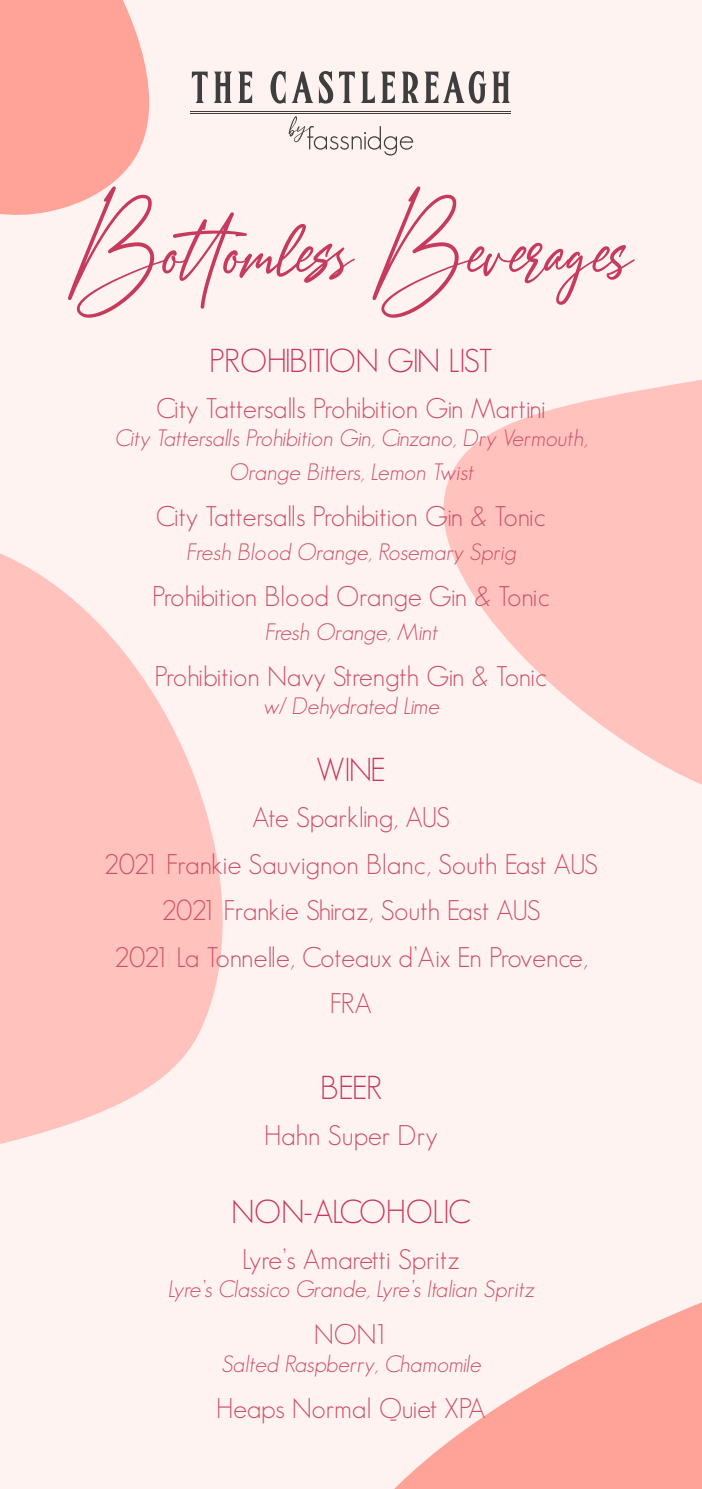
<style>
.page{position:relative;width:702px;height:1489px;background:#fff}
.page>*{position:absolute;margin:0;border:0;box-sizing:border-box;transform-origin:0 0}
.t1{font:95px "Amostely Signature";color:#c63a5d}
.t2{font:300 32.5px "Geosans";letter-spacing:-.045em;color:#c6385e}
.t3{font:300 32.5px "Geosans";letter-spacing:-.01em;color:#c6385e}
.t4{font:300 27.75px/46.5px "Geosans";color:#cc5168;text-align:center}
.t5{font:300 27.75px "Geosans";letter-spacing:-.02em;color:#cc5168}
.t6{font:300 23.25px/33.5px "Geosans";color:#cc5168;text-align:center}
</style>
<div class="page">
<div style="left:0;top:0;width:702px;height:1488px;background:#fff3f1"></div>
<svg style="left:421px;top:111px;width:281px;height:674px"></svg>
<svg style="left:0;top:553px;width:223px;height:591px;fill:#ffc2bd"></svg>
<svg style="left:395px;top:1302px;width:307px;height:186px;fill:#ffa399"></svg>
<svg style="left:0;top:0;width:150px;height:215px;background:#ffada4"></svg>
<svg style="left:192px;top:71px;width:318px;height:33px"></svg>
<hr style="left:190px;top:113px;width:321px;height:1px;background:#3e3e3f">
<hr style="left:190px;top:112px;width:321px;height:1px;background:#3e3e3f">
<svg style="left:289px;top:116px;width:124px;height:39px"></svg>
<p class="t1" style="left:68px;top:172px;width:567px">Bottomless Beverages</p>
<p class="t2" style="left:209px;top:342px;width:285px">PROHIBITION GIN LIST</p>
<p class="t4" style="left:156px;top:385px;width:391px">City Tattersalls Prohibition Gin Martini</p>
<p class="t6" style="left:114px;top:421px;width:478px">City Tattersalls Prohibition Gin, Cinzano, Dry Vermouth,<br>Orange Bitters, Lemon Twist</p>
<p class="t4" style="left:156px;top:493px;width:392px">City Tattersalls Prohibition Gin &amp; Tonic</p>
<p class="t6" style="left:186px;top:535px;width:335px">Fresh Blood Orange, Rosemary Sprig</p>
<p class="t4" style="left:152px;top:573px;width:399px">Prohibition Blood Orange Gin &amp; Tonic</p>
<p class="t6" style="left:264px;top:614px;width:178px">Fresh Orange, Mint</p>
<p class="t4" style="left:154px;top:653px;width:394px">Prohibition Navy Strength Gin &amp; Tonic</p>
<p class="t6" style="left:263px;top:689px;width:182px">w/ Dehydrated Lime</p>
<p class="t2" style="left:316px;top:751px;width:71px">WINE</p>
<p class="t4" style="left:252px;top:794px;width:199px">Ate Sparkling, AUS</p>
<p class="t4" style="left:104px;top:840px;width:496px">2021 Frankie Sauvignon Blanc, South East AUS</p>
<p class="t5" style="left:161px;top:895px;width:381px">2021 Frankie Shiraz, South East AUS</p>
<p class="t4" style="left:114px;top:933px;width:475px">2021 La Tonnelle, Coteaux d’Aix En Provence,<br>FRA</p>
<p class="t2" style="left:320px;top:1069px;width:63px">BEER</p>
<p class="t4" style="left:264px;top:1112px;width:175px">Hahn Super Dry</p>
<p class="t3" style="left:231px;top:1193px;width:241px">NON-ALCOHOLIC</p>
<p class="t4" style="left:242px;top:1236px;width:219px">Lyre’s Amaretti Spritz</p>
<p class="t6" style="left:167px;top:1272px;width:372px">Lyre’s Classico Grande, Lyre’s Italian Spritz</p>
<p class="t4" style="left:314px;top:1310px;width:76px">NON1</p>
<p class="t6" style="left:221px;top:1346px;width:265px">Salted Raspberry, Chamomile</p>
<p class="t4" style="left:216px;top:1385px;width:271px">Heaps Normal Quiet XPA</p>
</div>
